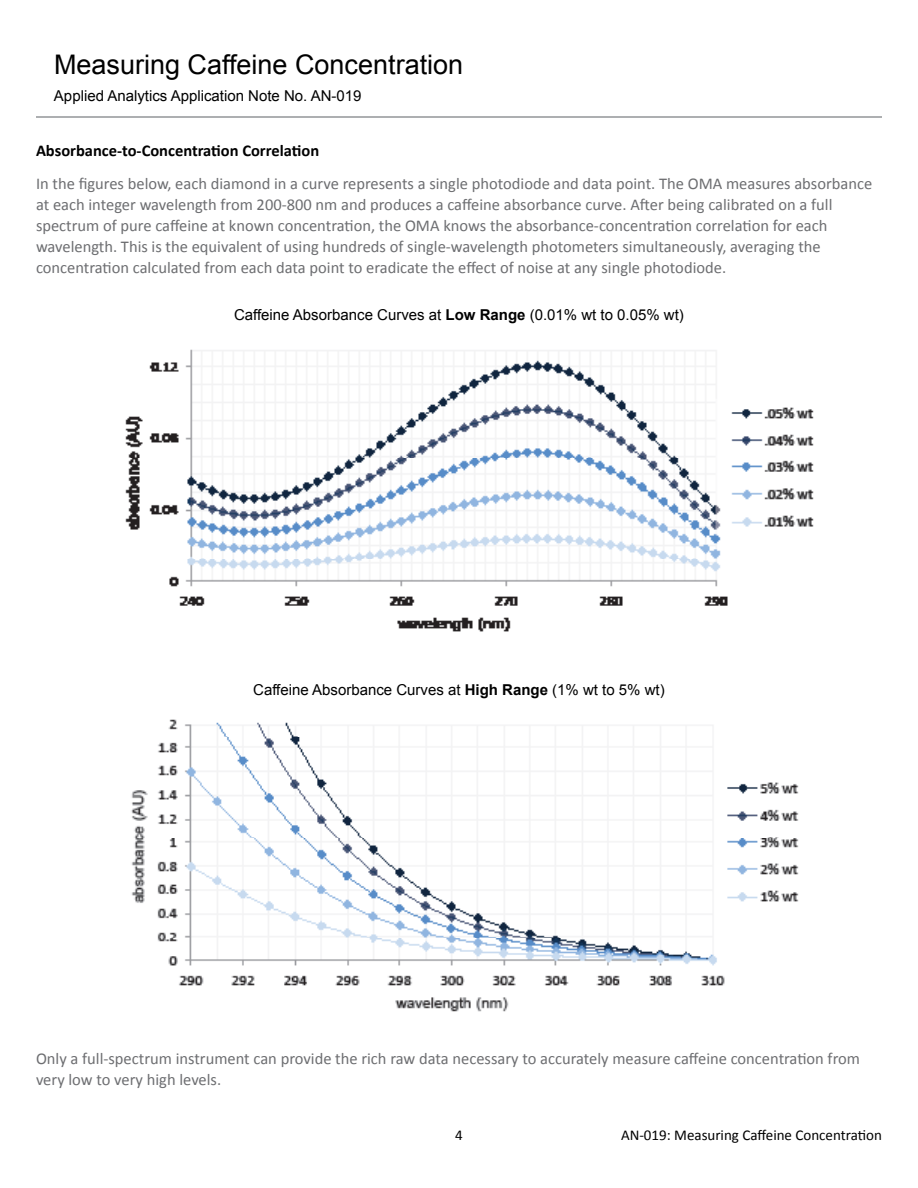
<style>
.page{position:relative;width:918px;height:1188px;background:#fff}
.page>*{position:absolute;margin:0;border:0;box-sizing:border-box;transform-origin:0 0}
.t1{font:27px "Arial";color:#000}
.t2{font:16.5px/21px "Calibri";color:#6d6e71}
.t3{font:700 16.5px "Calibri";color:#000}
.t4{font:15px "Arial";color:#000}
.t5{font:15px "Calibri";color:#000}
.s1{font-weight:700}
</style>
<div class="page">
<img style="left:125px;top:349px;width:689px;height:283px">
<img style="left:131px;top:719px;width:668px;height:293px">
<hr style="left:36px;top:116px;width:846px;height:2px;background:#939598">
<h1 class="t1" style="left:54px;top:46px;width:411px">Measuring Caffeine Concentration</h1>
<p class="t4" style="left:54px;top:86px;width:309px">Applied Analytics Application Note No. AN-019</p>
<p class="t3" style="left:36px;top:140px;width:285px">Absorbance-to-Concentration Correlation</p>
<p class="t2" style="left:36px;top:173px;width:838px">In the figures below, each diamond in a curve represents a single photodiode and data point. The OMA measures absorbance at each integer wavelength from 200-800 nm and produces a caffeine absorbance curve. After being calibrated on a full spectrum of pure caffeine at known concentration, the OMA knows the absorbance-concentration correlation for each wavelength. This is the equivalent of using hundreds of single-wavelength photometers simultaneously, averaging the concentration calculated from each data point to eradicate the effect of noise at any single photodiode.</p>
<p class="t4" style="left:234px;top:305px;width:451px">Caffeine Absorbance Curves at <span class="s1">Low Range</span> (0.01% wt to 0.05% wt)</p>
<p class="t4" style="left:253px;top:679px;width:413px">Caffeine Absorbance Curves at <span class="s1">High Range</span> (1% wt to 5% wt)</p>
<p class="t2" style="left:36px;top:1048px;width:826px">Only a full-spectrum instrument can provide the rich raw data necessary to accurately measure caffeine concentration from very low to very high levels.</p>
<p class="t5" style="left:455px;top:1125px;width:9px">4</p>
<p class="t5" style="left:621px;top:1125px;width:262px">AN-019: Measuring Caffeine Concentration</p>
</div>
